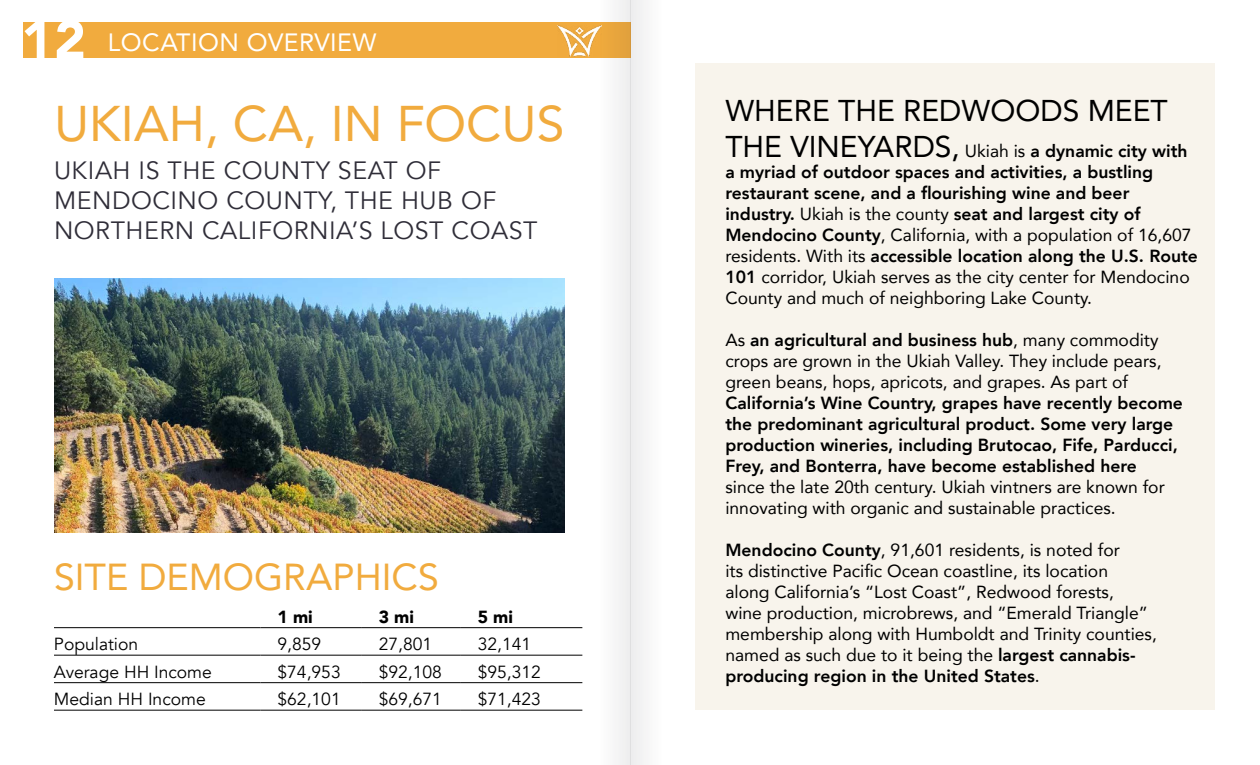
<style>
.page{position:relative;width:1260px;height:765px;background:#fff}
.page>*{position:absolute;margin:0;border:0;box-sizing:border-box;transform-origin:0 0}
.t1{font:50px "Avenir";color:#f1ab3e}
.t2{font:37.5px "Avenir";color:#f1ab3e}
.t3{font:30px "Avenir";color:#000}
.t4{font:25px/30px "Avenir";letter-spacing:.02em;color:#2f2d38}
.t5{font:25px "Avenir";letter-spacing:.02em;color:#fff}
.t6{font:800 17.5px/21px "Avenir";color:#000}
.t7{font:17.5px/21px "Avenir";color:#000}
.t8{font:17.5px "Avenir";color:#000}
.t9{font:900 17.5px "Avenir";color:#000}
.s1{font-weight:900;font-size:53.75px}
.s2{font-weight:400;font-size:30px}
.s3{font-weight:400}
.s4{font-weight:800}
</style>
<div class="page">
<div style="left:23px;top:23px;width:607px;height:35px;background:#f1ab3e"></div>
<img style="left:558px;top:26px;width:40px;height:30px">
<img style="left:54px;top:279px;width:510px;height:254px">
<div style="left:696px;top:64px;width:519px;height:646px;background:#f8f4ec"></div>
<div style="left:598px;top:0;width:32px;height:765px;background:#f6f5f6"></div>
<div style="left:630px;top:0;width:33px;height:765px;background:#f6f5f6"></div>
<hr style="left:54px;top:627px;width:207px;height:1px;background:#000">
<hr style="left:261px;top:627px;width:101px;height:1px;background:#000">
<hr style="left:362px;top:627px;width:99px;height:1px;background:#000">
<hr style="left:461px;top:627px;width:121px;height:1px;background:#000">
<hr style="left:54px;top:655px;width:207px;height:1px;background:#000">
<hr style="left:261px;top:655px;width:101px;height:1px;background:#000">
<hr style="left:362px;top:655px;width:99px;height:1px;background:#000">
<hr style="left:461px;top:655px;width:121px;height:1px;background:#000">
<hr style="left:54px;top:682px;width:207px;height:1px;background:#000">
<hr style="left:261px;top:682px;width:101px;height:1px;background:#000">
<hr style="left:362px;top:682px;width:99px;height:1px;background:#000">
<hr style="left:461px;top:682px;width:121px;height:1px;background:#000">
<hr style="left:54px;top:710px;width:207px;height:1px;background:#000">
<hr style="left:261px;top:710px;width:101px;height:1px;background:#000">
<hr style="left:362px;top:710px;width:99px;height:1px;background:#000">
<hr style="left:461px;top:710px;width:121px;height:1px;background:#000">
<h3 class="t5" style="left:21px;top:23px;width:357px"><span class="s1">12</span> LOCATION OVERVIEW</h3>
<h1 class="t1" style="left:54px;top:84px;width:512px">UKIAH, CA, IN FOCUS</h1>
<h3 class="t4" style="left:54px;top:156px;width:485px">UKIAH IS THE COUNTY SEAT OF<br>MENDOCINO COUNTY, THE HUB OF<br>NORTHERN CALIFORNIA’S LOST COAST</h3>
<h2 class="t2" style="left:54px;top:547px;width:386px">SITE DEMOGRAPHICS</h2>
<p class="t9" style="left:277px;top:602px;width:37px">1 mi</p>
<p class="t9" style="left:379px;top:602px;width:37px">3 mi</p>
<p class="t9" style="left:478px;top:602px;width:37px">5 mi</p>
<p class="t8" style="left:54px;top:634px;width:86px">Population</p>
<p class="t8" style="left:277px;top:634px;width:45px">9,859</p>
<p class="t8" style="left:379px;top:634px;width:55px">27,801</p>
<p class="t8" style="left:478px;top:634px;width:55px">32,141</p>
<p class="t8" style="left:54px;top:661px;width:159px">Average HH Income</p>
<p class="t8" style="left:277px;top:661px;width:65px">$74,953</p>
<p class="t8" style="left:379px;top:661px;width:65px">$92,108</p>
<p class="t8" style="left:478px;top:661px;width:65px">$95,312</p>
<p class="t8" style="left:54px;top:689px;width:153px">Median HH Income</p>
<p class="t8" style="left:277px;top:689px;width:65px">$62,101</p>
<p class="t8" style="left:379px;top:689px;width:65px">$69,671</p>
<p class="t8" style="left:478px;top:689px;width:65px">$71,423</p>
<h3 class="t3" style="left:725px;top:87px;width:444px">WHERE THE REDWOODS MEET</h3>
<p class="t6" style="left:725px;top:141px;width:474px"><span class="s2">THE VINEYARDS,</span> <span class="s3">Ukiah is</span> a dynamic city with a myriad of outdoor spaces and activities, a bustling restaurant scene, and a flourishing wine and beer industry. <span class="s3">Ukiah is the county</span> seat and largest city of Mendocino County<span class="s3">, California, with a population of 16,607 residents. With its</span> accessible location along the U.S. Route 101 <span class="s3">corridor, Ukiah serves as the city center for Mendocino County and much of neighboring Lake County.</span></p>
<p class="t7" style="left:725px;top:329px;width:438px">As <span class="s4">an agricultural and business hub</span>, many commodity crops are grown in the Ukiah Valley. They include pears, green beans, hops, apricots, and grapes. As part of</p>
<p class="t6" style="left:725px;top:393px;width:459px">California’s Wine Country, grapes have recently become the predominant agricultural product. Some very large production wineries, including Brutocao, Fife, Parducci, Frey, and Bonterra, have become established here</p>
<p class="t7" style="left:725px;top:476px;width:441px">since the late 20th century. Ukiah vintners are known for innovating with organic and sustainable practices.</p>
<p class="t7" style="left:725px;top:539px;width:433px"><span class="s4">Mendocino County</span>, 91,601 residents, is noted for<br>its distinctive Pacific Ocean coastline, its location<br>along California’s “Lost Coast”, Redwood forests,<br>wine production, microbrews, and “Emerald Triangle” membership along with Humboldt and Trinity counties, named as such due to it being the <span class="s4">largest cannabis&shy;producing region in the United States</span>.</p>
</div>
